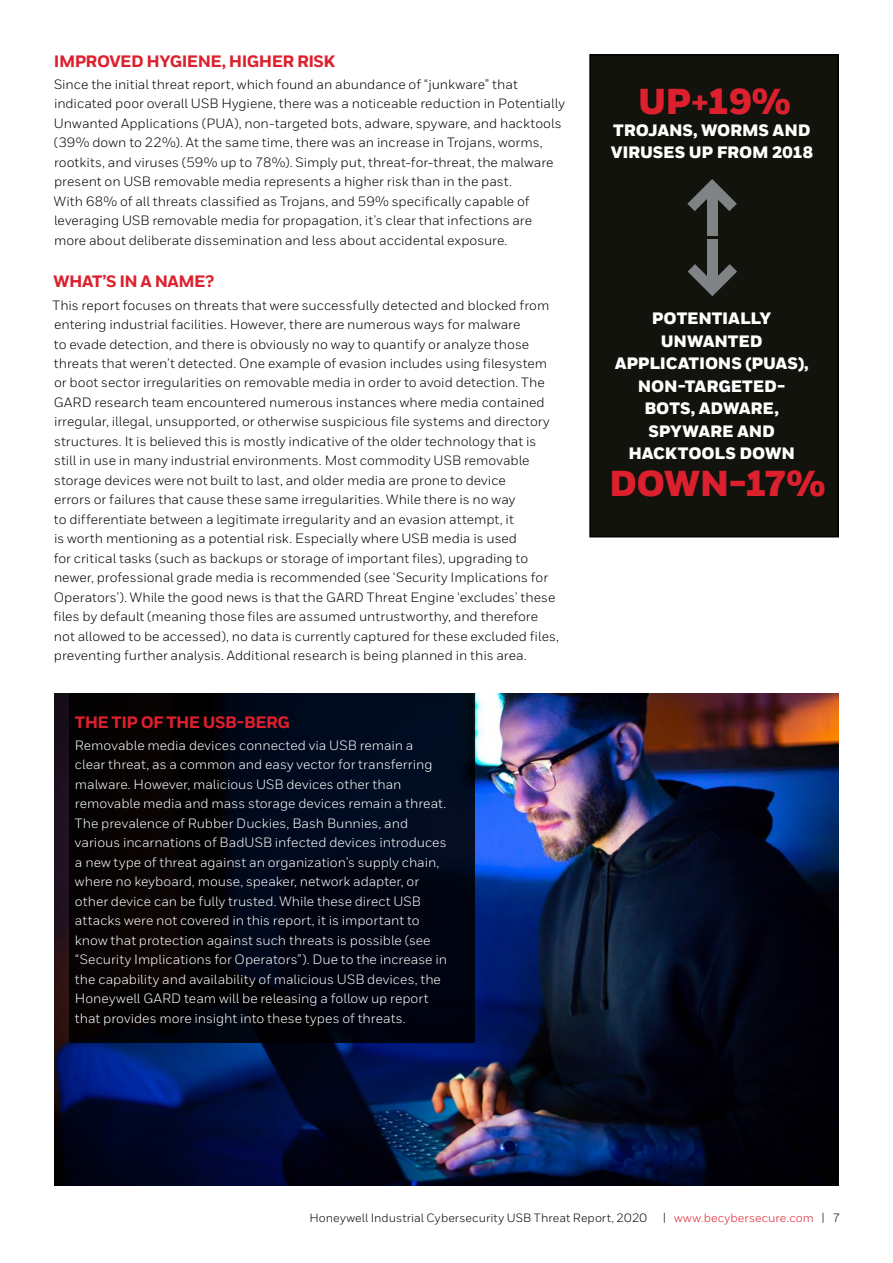
<style>
.page{position:relative;width:893px;height:1263px;background:#fff}
.page>*{position:absolute;margin:0;border:0;box-sizing:border-box;transform-origin:0 0}
.t1{font:900 36px "Honeywell Sans";letter-spacing:-.02em;color:#dc202e}
.t2{font:900 16.5px/22.5px "Honeywell Sans";letter-spacing:-.01em;color:#fff}
.t3{font:800 16.5px "Honeywell Sans";letter-spacing:-.03em;color:#dc202e}
.t4{font:13.5px/19.5px "Honeywell Sans";color:#000}
.t5{font:13.5px/19.5px "Honeywell Sans";color:#fff}
.t6{font:12px "Honeywell Sans";letter-spacing:.01em;color:#000}
.t7{font:12px "Honeywell Sans";letter-spacing:.01em;color:#dc202e}
.s1{color:#000}
</style>
<div class="page">
<img style="left:54px;top:693px;width:785px;height:492px">
<div style="left:69px;top:693px;width:406px;height:350px;background:linear-gradient(to right,#060101,#00091e)"></div>
<div style="left:590px;top:55px;width:248px;height:482px;background:#12130d"></div>
<div style="left:589px;top:54px;width:250px;height:483px;border:2px solid #000"></div>
<div style="left:707px;top:193px;width:10px;height:43px;background:#808385"></div>
<svg style="left:687px;top:179px;width:50px;height:32px"></svg>
<div style="left:707px;top:240px;width:10px;height:42px;background:#808385"></div>
<svg style="left:688px;top:264px;width:49px;height:32px"></svg>
<p class="t3" style="left:54px;top:51px;width:283px">IMPROVED HYGIENE, HIGHER RISK</p>
<p class="t4" style="left:54px;top:75px;width:512px">Since the initial threat report, which found an abundance of “junkware” that indicated poor overall USB Hygiene, there was a noticeable reduction in Potentially Unwanted Applications (PUA), non-targeted bots, adware, spyware, and hacktools (39% down to 22%). At the same time, there was an increase in Trojans, worms, rootkits, and viruses (59% up to 78%). Simply put, threat-for-threat, the malware present on USB removable media represents a higher risk than in the past.<br>With 68% of all threats classified as Trojans, and 59% specifically capable of leveraging USB removable media for propagation, it’s clear that infections are more about deliberate dissemination and less about accidental exposure.</p>
<p class="t3" style="left:53px;top:271px;width:162px">WHAT’S IN A NAME?</p>
<p class="t4" style="left:52px;top:295px;width:508px">This report focuses on threats that were successfully detected and blocked from entering industrial facilities. However, there are numerous ways for malware<br>to evade detection, and there is obviously no way to quantify or analyze those threats that weren’t detected. One example of evasion includes using filesystem or boot sector irregularities on removable media in order to avoid detection. The GARD research team encountered numerous instances where media contained irregular, illegal, unsupported, or otherwise suspicious file systems and directory structures. It is believed this is mostly indicative of the older technology that is still in use in many industrial environments. Most commodity USB removable storage devices were not built to last, and older media are prone to device<br>errors or failures that cause these same irregularities. While there is no way<br>to differentiate between a legitimate irregularity and an evasion attempt, it<br>is worth mentioning as a potential risk. Especially where USB media is used<br>for critical tasks (such as backups or storage of important files), upgrading to newer, professional grade media is recommended (see ‘Security Implications for Operators’). While the good news is that the GARD Threat Engine ‘excludes’ these files by default (meaning those files are assumed untrustworthy, and therefore not allowed to be accessed), no data is currently captured for these excluded files, preventing further analysis. Additional research is being planned in this area.</p>
<p class="t3" style="left:75px;top:712px;width:217px">THE TIP OF THE USB-BERG</p>
<p class="t5" style="left:75px;top:735px;width:374px">Removable media devices connected via USB remain a clear threat, as a common and easy vector for transferring malware. However, malicious USB devices other than removable media and mass storage devices remain a threat.<br>The prevalence of Rubber Duckies, Bash Bunnies, and various incarnations of BadUSB infected devices introduces a new type of threat against an organization’s supply chain, where no keyboard, mouse, speaker, network adapter, or other device can be fully trusted. While these direct USB attacks were not covered in this report, it is important to know that protection against such threats is possible (see “Security Implications for Operators”). Due to the increase in the capability and availability of malicious USB devices, the Honeywell GARD team will be releasing a follow up report that provides more insight into these types of threats.</p>
<h1 class="t1" style="left:638px;top:80px;width:154px">UP+19%</h1>
<p class="t2" style="left:611px;top:120px;width:204px">TROJANS, WORMS AND<br>VIRUSES UP FROM 2018</p>
<p class="t2" style="left:615px;top:308px;width:195px;text-align:center">POTENTIALLY<br>UNWANTED<br>APPLICATIONS (PUAS),<br>NON-TARGETED-<br>BOTS, ADWARE,<br>SPYWARE AND<br>HACKTOOLS DOWN</p>
<h1 class="t1" style="left:609px;top:461px;width:218px">DOWN-17%</h1>
<p class="t6" style="left:309px;top:1211px;width:339px">Honeywell Industrial Cybersecurity USB Threat Report, 2020</p>
<p class="t7" style="left:663px;top:1211px;width:179px"><span class="s1">|</span> www.becybersecure.com <span class="s1">| 7</span></p>
</div>
